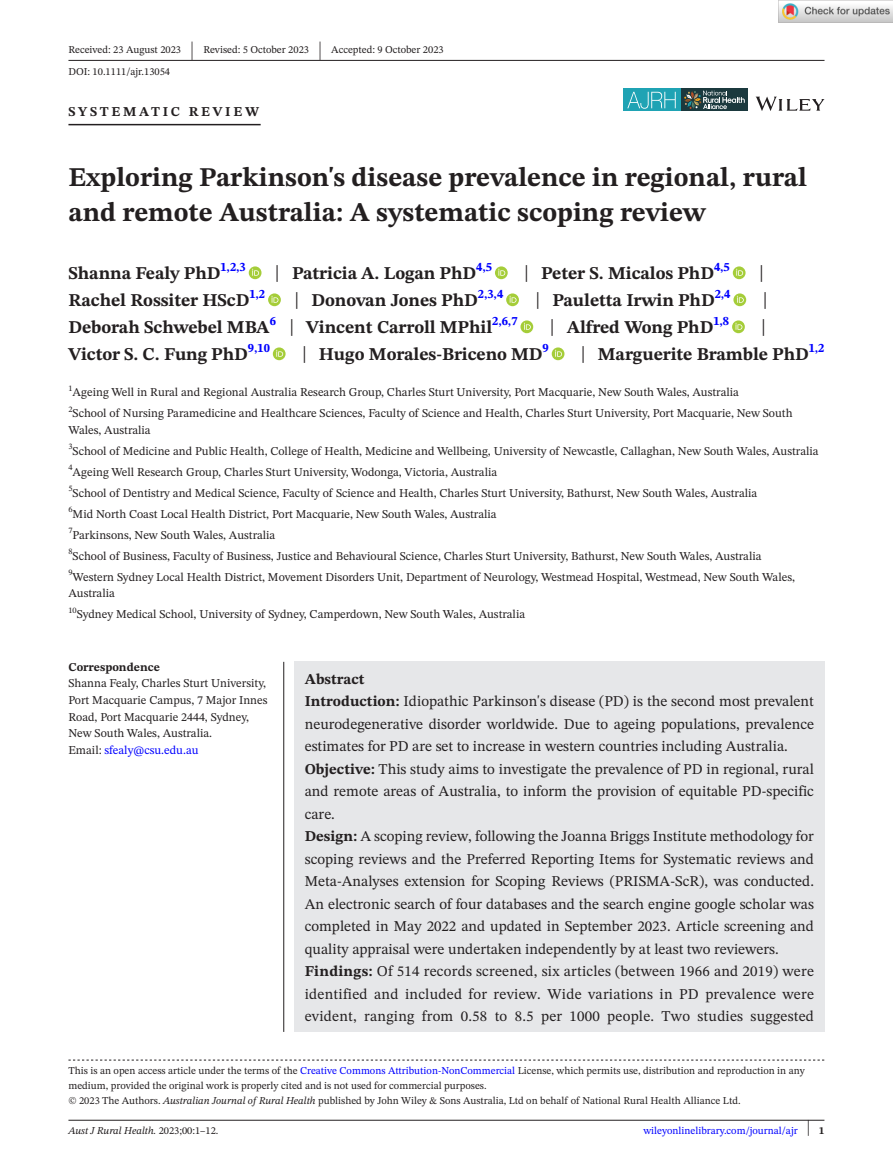
<style>
.page{position:relative;width:893px;height:1174px;background:#fff}
.page>*{position:absolute;margin:0;border:0;box-sizing:border-box;transform-origin:0 0}
.t1{font:700 27px/34.5px "STIX Two Text";color:#231f20}
.t2{font:25.65px "STIX Two Text";color:#231f20;scale:.49 1}
.t3{font:23.4px "STIX Two Text";color:#231f20;scale:.77 1}
.t4{font:700 18px "STIX Two Text";letter-spacing:-.005em;color:#231f20}
.t5{font:15px/22.5px "STIX Two Text";color:#231f20}
.t6{font:700 13.5px "STIX Two Text";letter-spacing:.2em;color:#231f20}
.t7{font:12px/16.5px "STIX Two Text";color:#231f20}
.t8{font:700 12px "STIX Two Text";color:#231f20}
.t9{font:10.5px/15px "STIX Two Text";color:#231f20}
.t10{font:10.5px "STIX Two Text";color:#00f}
.t11{font:italic 10.5px "STIX Two Text";color:#231f20}
.t12{font:8.4px "STIX Two Text";color:#231f20}
.s1{font-weight:400;font-size:23.4px}
.s2{color:#00f}
.s3{font-weight:700}
.s4{font-style:italic}
.s5{font-style:normal}
.s6{font-size:22.2px;color:#231f20}
.s7{font-weight:700;color:#231f20}
</style>
<div class="page">
<hr style="left:68px;top:1119px;width:756px;height:1px;background:#231f20">
<svg style="left:756px;top:97px;width:68px;height:14px"></svg>
<div style="left:681px;top:89px;width:67px;height:22px;background:#1b393e"></div>
<div style="left:623px;top:89px;width:58px;height:22px;background:#1fa3b4"></div>
<svg style="left:627px;top:92px;width:49px;height:17px"></svg>
<svg style="left:684px;top:91px;width:61px;height:18px"></svg>
<hr style="left:68px;top:60px;width:756px;height:1px;background:#231f20">
<hr style="left:68px;top:124px;width:193px;height:1px;background:#231f20">
<div style="left:249px;top:266px;width:12px;height:13px;background:#a5cd39;border-radius:50%"></div>
<svg style="left:252px;top:269px;width:7px;height:7px"></svg>
<svg style="left:495px;top:266px;width:13px;height:13px"></svg>
<svg style="left:498px;top:269px;width:7px;height:7px"></svg>
<svg style="left:733px;top:266px;width:12px;height:13px"></svg>
<svg style="left:736px;top:269px;width:7px;height:7px"></svg>
<svg style="left:268px;top:293px;width:13px;height:13px"></svg>
<svg style="left:272px;top:296px;width:6px;height:7px"></svg>
<svg style="left:506px;top:293px;width:13px;height:13px"></svg>
<svg style="left:510px;top:296px;width:6px;height:7px"></svg>
<svg style="left:733px;top:293px;width:13px;height:13px"></svg>
<svg style="left:737px;top:296px;width:7px;height:7px"></svg>
<svg style="left:520px;top:320px;width:13px;height:13px"></svg>
<svg style="left:524px;top:323px;width:7px;height:7px"></svg>
<svg style="left:732px;top:320px;width:13px;height:13px"></svg>
<svg style="left:735px;top:323px;width:7px;height:7px"></svg>
<svg style="left:273px;top:347px;width:13px;height:13px"></svg>
<svg style="left:276px;top:350px;width:7px;height:7px"></svg>
<div style="left:552px;top:347px;width:12px;height:13px;background:#a5cd39;border-radius:50%"></div>
<svg style="left:555px;top:350px;width:7px;height:7px"></svg>
<svg style="left:68px;top:1059px;width:756px;height:1px"></svg>
<div style="left:294px;top:662px;width:530px;height:370px;background:#e6e7e9"></div>
<hr style="left:283px;top:662px;width:1px;height:370px;background:#231f20">
<img style="left:779px;top:0;width:114px;height:23px">
<p class="t9" style="left:68px;top:42px;width:114px">Received: 23 August 2023</p>
<h2 class="t2" style="left:191px;top:32px;width:8px">|</h2>
<p class="t9" style="left:203px;top:42px;width:107px">Revised: 5 October 2023</p>
<h2 class="t2" style="left:318px;top:32px;width:8px">|</h2>
<p class="t9" style="left:331px;top:42px;width:114px">Accepted: 9 October 2023</p>
<p class="t9" style="left:68px;top:64px;width:103px">DOI: 10.1111/ajr.13054</p>
<p class="t6" style="left:68px;top:101px;width:192px">SYSTEMATIC REVIEW</p>
<h1 class="t1" style="left:68px;top:161px;width:740px">Exploring Parkinson's disease prevalence in regional, rural and remote Australia: A systematic scoping review</h1>
<h3 class="t4" style="left:68px;top:260px;width:425px">Shanna Fealy PhD<sup>1,2,3</sup> <span class="s1">|</span> Patricia A. Logan PhD<sup>4,5</sup></h3>
<h3 class="t4" style="left:524px;top:260px;width:241px"><span class="s1">|</span> Peter S. Micalos PhD<sup>4,5</sup> <span class="s1">|</span></h3>
<h3 class="t4" style="left:68px;top:287px;width:436px">Rachel Rossiter HScD<sup>1,2</sup> <span class="s1">|</span> Donovan Jones PhD<sup>2,3,4</sup></h3>
<h3 class="t4" style="left:535px;top:287px;width:197px"><span class="s1">|</span> Pauletta Irwin PhD<sup>2,4</sup></h3>
<h3 class="t3" style="left:763px;top:284px;width:8px">|</h3>
<h3 class="t4" style="left:68px;top:314px;width:451px">Deborah Schwebel MBA<sup>6</sup> <span class="s1">|</span> Vincent Carroll MPhil<sup>2,6,7</sup></h3>
<h3 class="t4" style="left:550px;top:314px;width:181px"><span class="s1">|</span> Alfred Wong PhD<sup>1,8</sup></h3>
<h3 class="t3" style="left:761px;top:311px;width:8px">|</h3>
<h3 class="t4" style="left:68px;top:341px;width:203px">Victor S. C. Fung PhD<sup>9,10</sup></h3>
<h3 class="t4" style="left:302px;top:341px;width:248px"><span class="s1">|</span> Hugo Morales-Briceno MD<sup>9</sup></h3>
<h3 class="t4" style="left:581px;top:341px;width:245px"><span class="s1">|</span> Marguerite Bramble PhD<sup>1,2</sup></h3>
<p class="t7" style="left:68px;top:384px;width:672px"><sup>1</sup>Ageing Well in Rural and Regional Australia Research Group, Charles Sturt University, Port Macquarie, New South Wales, Australia</p>
<p class="t12" style="left:68px;top:403px;width:6px">2</p>
<p class="t7" style="left:68px;top:405px;width:726px;text-indent:4px">School of Nursing Paramedicine and Healthcare Sciences, Faculty of Science and Health, Charles Sturt University, Port Macquarie, New South<br>Wales, Australia</p>
<p class="t12" style="left:68px;top:440px;width:6px">3</p>
<p class="t7" style="left:73px;top:442px;width:747px">School of Medicine and Public Health, College of Health, Medicine and Wellbeing, University of Newcastle, Callaghan, New South Wales, Australia</p>
<p class="t12" style="left:68px;top:461px;width:6px">4</p>
<p class="t7" style="left:73px;top:463px;width:426px">Ageing Well Research Group, Charles Sturt University, Wodonga, Victoria, Australia</p>
<p class="t12" style="left:68px;top:482px;width:6px">5</p>
<p class="t7" style="left:73px;top:484px;width:686px">School of Dentistry and Medical Science, Faculty of Science and Health, Charles Sturt University, Bathurst, New South Wales, Australia</p>
<p class="t12" style="left:68px;top:503px;width:6px">6</p>
<p class="t7" style="left:73px;top:505px;width:426px">Mid North Coast Local Health District, Port Macquarie, New South Wales, Australia</p>
<p class="t12" style="left:68px;top:524px;width:6px">7</p>
<p class="t7" style="left:73px;top:526px;width:204px">Parkinsons, New South Wales, Australia</p>
<p class="t12" style="left:68px;top:545px;width:6px">8</p>
<p class="t7" style="left:73px;top:547px;width:690px">School of Business, Faculty of Business, Justice and Behavioural Science, Charles Sturt University, Bathurst, New South Wales, Australia</p>
<p class="t12" style="left:68px;top:566px;width:6px">9</p>
<p class="t7" style="left:68px;top:568px;width:728px;text-indent:4px">Western Sydney Local Health District, Movement Disorders Unit, Department of Neurology, Westmead Hospital, Westmead, New South Wales,<br>Australia</p>
<p class="t12" style="left:68px;top:604px;width:10px">10</p>
<p class="t7" style="left:77px;top:606px;width:450px">Sydney Medical School, University of Sydney, Camperdown, New South Wales, Australia</p>
<p class="t8" style="left:68px;top:658px;width:93px">Correspondence</p>
<p class="t7" style="left:68px;top:675px;width:201px">Shanna Fealy, Charles Sturt University, Port Macquarie Campus, 7 Major Innes Road, Port Macquarie 2444, Sydney, New South Wales, Australia.<br>Email: <span class="s2">sfealy@csu.edu.au</span></p>
<p class="t5" style="left:305px;top:667px;width:511px"><span class="s3">Abstract<br>Introduction:</span> Idiopathic Parkinson's disease (PD) is the second most prevalent neurodegenerative disorder worldwide. Due to ageing populations, prevalence estimates for PD are set to increase in western countries including Australia.<br><span class="s3">Objective:</span> This study aims to investigate the prevalence of PD in regional, rural and remote areas of Australia, to inform the provision of equitable PD-specific care.<br><span class="s3">Design:</span> A scoping review, following the Joanna Briggs Institute methodology for scoping reviews and the Preferred Reporting Items for Systematic reviews and Meta-Analyses extension for Scoping Reviews (PRISMA-ScR), was conducted.<br>An electronic search of four databases and the search engine google scholar was completed in May 2022 and updated in September 2023. Article screening and quality appraisal were undertaken independently by at least two reviewers.<br><span class="s3">Findings:</span> Of 514 records screened, six articles (between 1966 and 2019) were identified and included for review. Wide variations in PD prevalence were evident, ranging from 0.58 to 8.5 per 1000 people. Two studies suggested</p>
<p class="t9" style="left:68px;top:1063px;width:738px">This is an open access article under the terms of the <span class="s2">Creative Commons Attribution-NonCommercial</span> License, which permits use, distribution and reproduction in any medium, provided the original work is properly cited and is not used for commercial purposes.<br>© 2023 The Authors. <span class="s4">Australian Journal of Rural Health</span> published by John Wiley &amp; Sons Australia, Ltd on behalf of National Rural Health Alliance Ltd.</p>
<p class="t11" style="left:68px;top:1123px;width:151px">Aust J Rural Health. <span class="s5">2023;00:1–12.</span></p>
<p class="t10" style="left:643px;top:1123px;width:183px">wileyonlinelibrary.com/journal/ajr <span class="s6">|</span> <span class="s7">1</span></p>
</div>
